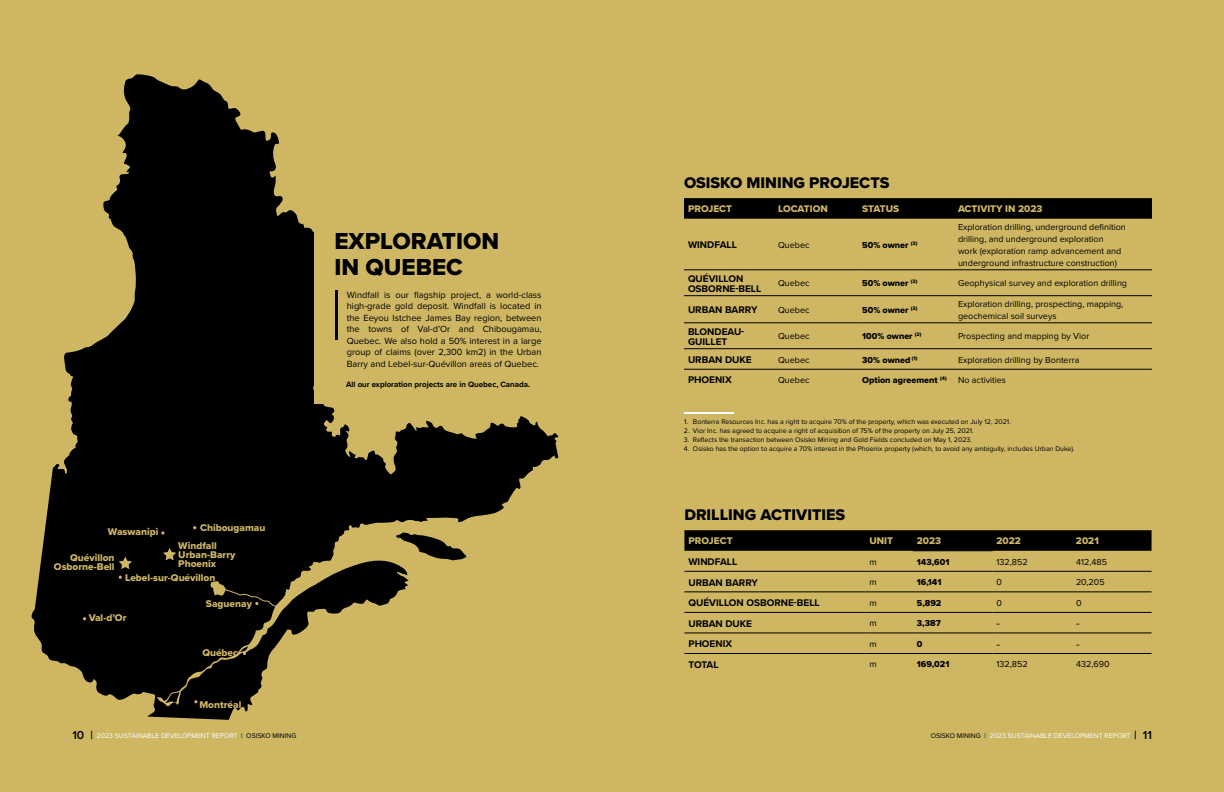
<style>
.page{position:relative;width:1224px;height:792px;background:#ceb663}
.page>*{position:absolute;margin:0;border:0;box-sizing:border-box;transform-origin:0 0}
.t1{font:24px/26px "Proxima Nova Extrabld";color:#000}
.t2{font:16px "Proxima Nova Extrabld";color:#000}
.t3{font:12px "Proxima Nova";color:#000}
.t4{font:10.1px/9px "Proxima Nova Extrabld";color:#ceb663;text-align:right}
.t5{font:700 10px/10px "Proxima Nova";color:#000}
.t6{font:10px "Proxima Nova Extrabld";color:#ceb663}
.t7{font:9.2px/11.5px "Proxima Nova";color:#000;text-align:justify}
.t8{font:9px/12px "Proxima Nova";color:#000}
.t9{font:9px "Proxima Nova Extrabld";color:#000}
.t10{font:700 8px "Proxima Nova";color:#000}
.t11{font:7px "Proxima Nova";color:#000}
.t12{font:7px "Proxima Nova";color:#fff}
.s1{font-weight:600;font-size:12px;color:#000}
.s2{color:#000}
</style>
<div class="page">
<svg style="left:684px;top:198px;width:468px;height:21px;background:#040302"></svg>
<hr style="left:684px;top:270px;width:90px;height:1px;background:#000">
<hr style="left:774px;top:270px;width:84px;height:1px;background:#000">
<hr style="left:858px;top:270px;width:96px;height:1px;background:#000">
<hr style="left:954px;top:270px;width:198px;height:1px;background:#000">
<hr style="left:684px;top:295px;width:90px;height:1px;background:#000">
<hr style="left:774px;top:295px;width:84px;height:1px;background:#000">
<hr style="left:858px;top:295px;width:96px;height:1px;background:#000">
<hr style="left:954px;top:295px;width:198px;height:1px;background:#000">
<hr style="left:684px;top:323px;width:90px;height:1px;background:#000">
<hr style="left:774px;top:323px;width:84px;height:1px;background:#000">
<hr style="left:858px;top:323px;width:96px;height:1px;background:#000">
<hr style="left:954px;top:323px;width:198px;height:1px;background:#000">
<hr style="left:684px;top:348px;width:90px;height:1px;background:#000">
<hr style="left:774px;top:348px;width:84px;height:1px;background:#000">
<hr style="left:858px;top:348px;width:96px;height:1px;background:#000">
<hr style="left:954px;top:348px;width:198px;height:1px;background:#000">
<hr style="left:684px;top:369px;width:90px;height:1px;background:#000">
<hr style="left:774px;top:369px;width:84px;height:1px;background:#000">
<hr style="left:858px;top:369px;width:96px;height:1px;background:#000">
<hr style="left:954px;top:369px;width:198px;height:1px;background:#000">
<svg style="left:684px;top:530px;width:468px;height:21px;background:#040302"></svg>
<hr style="left:913px;top:551px;width:79px;height:1px;background:#000">
<hr style="left:684px;top:571px;width:181px;height:1px;background:#000">
<hr style="left:865px;top:571px;width:48px;height:1px;background:#000">
<hr style="left:913px;top:571px;width:79px;height:1px;background:#000">
<hr style="left:992px;top:571px;width:80px;height:1px;background:#000">
<hr style="left:1072px;top:571px;width:80px;height:1px;background:#000">
<hr style="left:684px;top:592px;width:181px;height:1px;background:#000">
<hr style="left:865px;top:592px;width:48px;height:1px;background:#000">
<hr style="left:913px;top:592px;width:79px;height:1px;background:#000">
<hr style="left:992px;top:592px;width:80px;height:1px;background:#000">
<hr style="left:1072px;top:592px;width:80px;height:1px;background:#000">
<hr style="left:684px;top:612px;width:181px;height:1px;background:#000">
<hr style="left:865px;top:612px;width:48px;height:1px;background:#000">
<hr style="left:913px;top:612px;width:79px;height:1px;background:#000">
<hr style="left:992px;top:612px;width:80px;height:1px;background:#000">
<hr style="left:1072px;top:612px;width:80px;height:1px;background:#000">
<hr style="left:684px;top:633px;width:181px;height:1px;background:#000">
<hr style="left:865px;top:633px;width:48px;height:1px;background:#000">
<hr style="left:913px;top:633px;width:79px;height:1px;background:#000">
<hr style="left:992px;top:633px;width:80px;height:1px;background:#000">
<hr style="left:1072px;top:633px;width:80px;height:1px;background:#000">
<hr style="left:684px;top:653px;width:181px;height:1px;background:#000">
<hr style="left:865px;top:653px;width:48px;height:1px;background:#000">
<hr style="left:913px;top:653px;width:79px;height:1px;background:#000">
<hr style="left:992px;top:653px;width:80px;height:1px;background:#000">
<hr style="left:1072px;top:653px;width:80px;height:1px;background:#000">
<svg style="left:31px;top:74px;width:527px;height:646px;fill:#000"></svg>
<svg style="left:240px;top:646px;width:8px;height:9px"></svg>
<svg style="left:163px;top:548px;width:13px;height:12px"></svg>
<svg style="left:119px;top:557px;width:13px;height:12px"></svg>
<svg style="left:161px;top:531px;width:3px;height:4px"></svg>
<div style="left:314px;top:148px;width:250px;height:256px;background:#ceb663"></div>
<hr style="left:335px;top:291px;width:3px;height:49px;background:#000">
<hr style="left:684px;top:413px;width:49px;height:1px;background:#fff">
<p class="t4" style="left:108px;top:527px;width:52px">Waswanipi</p>
<p class="t4" style="left:200px;top:523px;width:67px">Chibougamau</p>
<p class="t4" style="left:54px;top:553px;width:62px">Quévillon<br>Osborne-Bell</p>
<p class="t4" style="left:178px;top:541px;width:59px;text-align:left">Windfall<br>Urban-Barry<br>Phoenix</p>
<p class="t4" style="left:206px;top:599px;width:48px">Saguenay</p>
<p class="t4" style="left:125px;top:573px;width:92px">Lebel-sur-Quévillon</p>
<p class="t4" style="left:89px;top:613px;width:39px">Val-d’Or</p>
<p class="t4" style="left:202px;top:648px;width:37px">Québec</p>
<p class="t4" style="left:199px;top:700px;width:43px">Montréal</p>
<h1 class="t1" style="left:335px;top:228px;width:166px">EXPLORATION<br>IN QUEBEC</h1>
<p class="t7" style="left:347px;top:289px;width:196px">Windfall is our flagship project, a world-class high-grade gold deposit. Windfall is located in the Eeyou Istchee James Bay region, between the towns of Val-d’Or and Chibougamau, Quebec. We also hold a 50% interest in a large group of claims (over 2,300 km2) in the Urban Barry and Lebel-sur-Quévillon areas of Quebec.</p>
<p class="t10" style="left:346px;top:379px;width:186px">All our exploration projects are in Quebec, Canada.</p>
<h2 class="t2" style="left:684px;top:171px;width:207px">OSISKO MINING PROJECTS</h2>
<p class="t6" style="left:688px;top:202px;width:46px">PROJECT</p>
<p class="t6" style="left:778px;top:202px;width:51px">LOCATION</p>
<p class="t6" style="left:862px;top:202px;width:38px">STATUS</p>
<p class="t6" style="left:958px;top:202px;width:86px">ACTIVITY IN 2023</p>
<p class="t5" style="left:688px;top:240px;width:50px">WINDFALL</p>
<p class="t8" style="left:778px;top:238px;width:33px">Quebec</p>
<p class="t9" style="left:862px;top:238px;width:57px">50% owner <sup>(3)</sup></p>
<p class="t8" style="left:958px;top:220px;width:169px">Exploration drilling, underground definition drilling, and underground exploration<br>work (exploration ramp advancement and underground infrastructure construction)</p>
<p class="t5" style="left:688px;top:273px;width:75px">QUÉVILLON<br>OSBORNE-BELL</p>
<p class="t8" style="left:778px;top:277px;width:33px">Quebec</p>
<p class="t9" style="left:862px;top:277px;width:57px">50% owner <sup>(3)</sup></p>
<p class="t8" style="left:958px;top:277px;width:171px">Geophysical survey and exploration drilling</p>
<p class="t5" style="left:688px;top:305px;width:71px">URBAN BARRY</p>
<p class="t8" style="left:778px;top:303px;width:33px">Quebec</p>
<p class="t9" style="left:862px;top:303px;width:57px">50% owner <sup>(3)</sup></p>
<p class="t8" style="left:958px;top:297px;width:167px">Exploration drilling, prospecting, mapping, geochemical soil surveys</p>
<p class="t5" style="left:688px;top:326px;width:58px">BLONDEAU-<br>GUILLET</p>
<p class="t8" style="left:778px;top:330px;width:33px">Quebec</p>
<p class="t9" style="left:862px;top:330px;width:61px">100% owner <sup>(2)</sup></p>
<p class="t8" style="left:958px;top:330px;width:133px">Prospecting and mapping by Vior</p>
<p class="t5" style="left:688px;top:354px;width:65px">URBAN DUKE</p>
<p class="t8" style="left:778px;top:353px;width:33px">Quebec</p>
<p class="t9" style="left:862px;top:353px;width:57px">30% owned <sup>(1)</sup></p>
<p class="t8" style="left:958px;top:353px;width:123px">Exploration drilling by Bonterra</p>
<p class="t5" style="left:688px;top:375px;width:45px">PHOENIX</p>
<p class="t8" style="left:778px;top:374px;width:33px">Quebec</p>
<p class="t9" style="left:862px;top:373px;width:86px">Option agreement <sup>(4)</sup></p>
<p class="t8" style="left:958px;top:374px;width:50px">No activities</p>
<p class="t11" style="left:684px;top:416px;width:328px">1. Bonterra Resources Inc. has a right to acquire 70% of the property, which was executed on July 12, 2021.</p>
<p class="t11" style="left:684px;top:425px;width:291px">2. Vior Inc. has agreed to acquire a right of acquisition of 75% of the property on July 25, 2021.</p>
<p class="t11" style="left:684px;top:434px;width:290px">3. Reflects the transaction between Osisko Mining and Gold Fields concluded on May 1, 2023.</p>
<p class="t11" style="left:684px;top:443px;width:392px">4. Osisko has the option to acquire a 70% interest in the Phoenix property (which, to avoid any ambiguity, includes Urban Duke).</p>
<h2 class="t2" style="left:684px;top:503px;width:162px">DRILLING ACTIVITIES</h2>
<p class="t6" style="left:688px;top:534px;width:46px">PROJECT</p>
<p class="t6" style="left:869px;top:534px;width:25px">UNIT</p>
<p class="t6" style="left:917px;top:534px;width:26px">2023</p>
<p class="t6" style="left:996px;top:534px;width:26px">2022</p>
<p class="t6" style="left:1076px;top:534px;width:24px">2021</p>
<p class="t5" style="left:688px;top:556px;width:50px">WINDFALL</p>
<p class="t8" style="left:869px;top:555px;width:9px">m</p>
<p class="t9" style="left:917px;top:555px;width:34px">143,601</p>
<p class="t8" style="left:996px;top:555px;width:33px">132,852</p>
<p class="t8" style="left:1076px;top:555px;width:32px">412,485</p>
<p class="t5" style="left:688px;top:577px;width:71px">URBAN BARRY</p>
<p class="t8" style="left:869px;top:576px;width:9px">m</p>
<p class="t9" style="left:917px;top:575px;width:26px">16,141</p>
<p class="t8" style="left:996px;top:576px;width:7px">0</p>
<p class="t8" style="left:1076px;top:576px;width:30px">20,205</p>
<p class="t5" style="left:688px;top:598px;width:133px">QUÉVILLON OSBORNE-BELL</p>
<p class="t8" style="left:869px;top:596px;width:9px">m</p>
<p class="t9" style="left:917px;top:596px;width:26px">5,892</p>
<p class="t8" style="left:996px;top:596px;width:7px">0</p>
<p class="t8" style="left:1076px;top:596px;width:7px">0</p>
<p class="t5" style="left:688px;top:618px;width:65px">URBAN DUKE</p>
<p class="t8" style="left:869px;top:617px;width:9px">m</p>
<p class="t9" style="left:917px;top:617px;width:25px">3,387</p>
<h3 class="t3" style="left:996px;top:614px;width:5px">-</h3>
<h3 class="t3" style="left:1076px;top:614px;width:5px">-</h3>
<p class="t5" style="left:688px;top:639px;width:45px">PHOENIX</p>
<p class="t8" style="left:869px;top:637px;width:9px">m</p>
<p class="t9" style="left:917px;top:637px;width:7px">0</p>
<h3 class="t3" style="left:996px;top:635px;width:5px">-</h3>
<h3 class="t3" style="left:1076px;top:635px;width:5px">-</h3>
<p class="t5" style="left:688px;top:659px;width:32px">TOTAL</p>
<p class="t8" style="left:869px;top:658px;width:9px">m</p>
<p class="t9" style="left:917px;top:658px;width:34px">169,021</p>
<p class="t8" style="left:996px;top:658px;width:33px">132,852</p>
<p class="t8" style="left:1076px;top:658px;width:35px">432,690</p>
<p class="t12" style="left:72px;top:731px;width:226px"><span class="s1">10 |</span> 2023 SUSTAINABLE DEVELOPMENT REPORT <span class="s2">| OSISKO MINING</span></p>
<p class="t12" style="left:931px;top:731px;width:223px"><span class="s2">OSISKO MINING |</span> 2023 SUSTAINABLE DEVELOPMENT REPORT <span class="s1">| 11</span></p>
</div>
